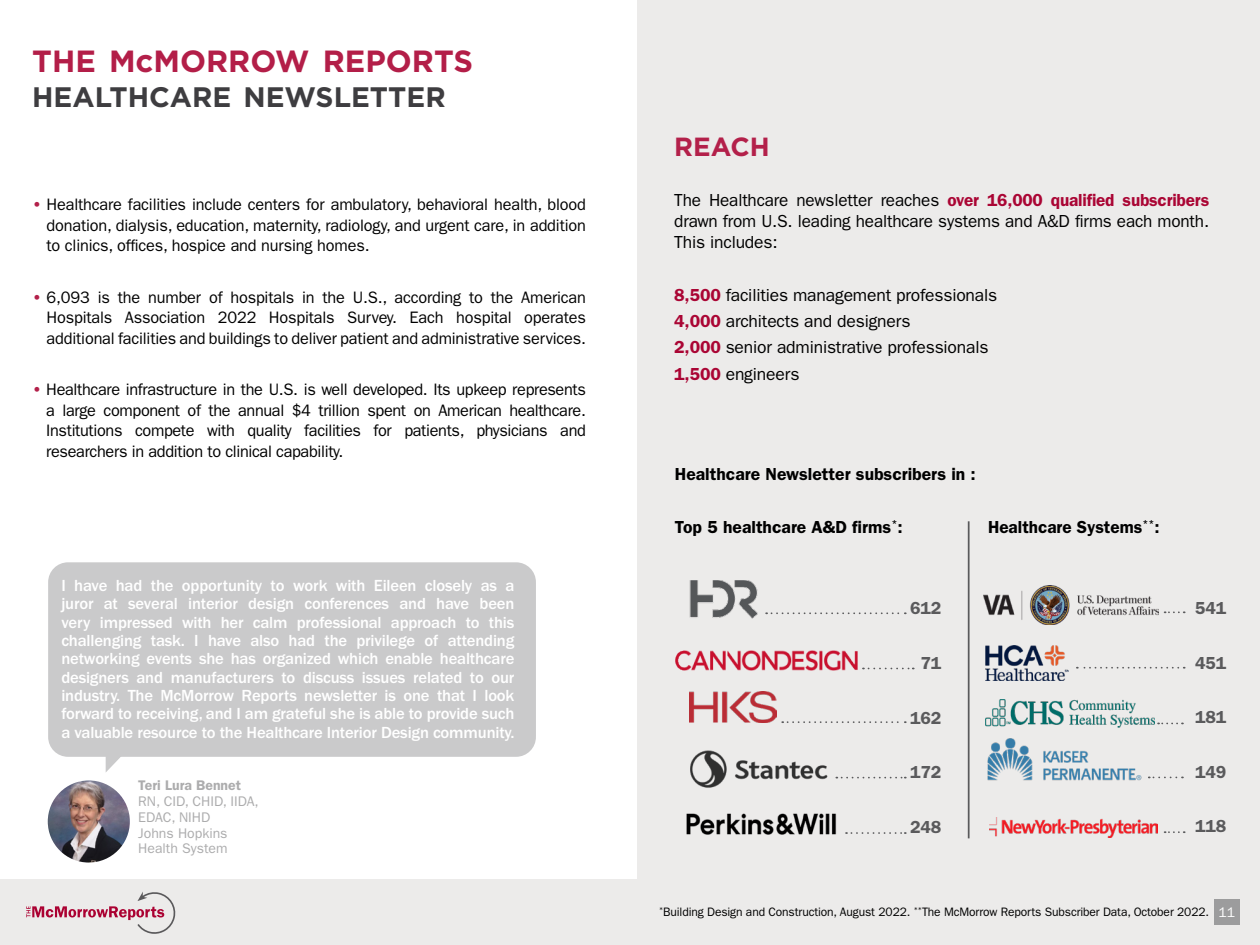
<style>
.page{position:relative;width:1260px;height:945px;background:#fff}
.page>*{position:absolute;margin:0;border:0;box-sizing:border-box;transform-origin:0 0}
.t1{font:700 30.62px "Gotham";color:#b31e48}
.t2{font:700 28.18px "Gotham";color:#3e3d40}
.t3{font:700 26.25px "Gotham";color:#b3204a}
.t4{font:17.5px/26.2px "ITC Franklin Gothic Std";letter-spacing:-.01em;color:#000;text-align:justify}
.t5{font:600 17.5px "ITC Franklin Gothic Std";color:#000}
.t6{font:600 17.5px "ITC Franklin Gothic Std";letter-spacing:-.01em;color:#5a5a5c}
.t7{font:16.62px/20.7px "ITC Franklin Gothic Std";letter-spacing:-.01em;color:#000;text-align:justify}
.t8{font:500 16.62px/18.4px "ITC Franklin Gothic Std";letter-spacing:-.01em;color:#fff;text-align:justify}
.t9{font:14px/15.8px "ITC Franklin Gothic Std";color:#acacad}
.t10{font:600 14px "ITC Franklin Gothic Std";color:#acacad}
.t11{font:14px "ITC Franklin Gothic Std";color:#fff}
.t12{font:12.25px "ITC Franklin Gothic Std";letter-spacing:-.01em;color:#000}
.s1{font-size:31.5px;color:#b3204a}
.s2{font-weight:600;color:#b3204a}
.s3{font-weight:600;color:#aa0534}
</style>
<div class="page">
<div style="left:0;top:879px;width:1260px;height:66px;background:#ecebea"></div>
<svg style="left:26px;top:892px;width:150px;height:42px"></svg>
<div style="left:637px;top:0;width:623px;height:945px;background:#ecebea"></div>
<hr style="left:968px;top:521px;width:2px;height:317px;background:#5a5a5c">
<img style="left:689px;top:581px;width:69px;height:38px">
<img style="left:690px;top:691px;width:86px;height:32px">
<img style="left:687px;top:813px;width:150px;height:22px">
<img style="left:690px;top:750px;width:148px;height:38px">
<img style="left:676px;top:651px;width:181px;height:19px">
<svg style="left:766px;top:612px;width:140px;height:2px"></svg>
<svg style="left:863px;top:668px;width:51px;height:1px"></svg>
<svg style="left:836px;top:777px;width:70px;height:1px"></svg>
<svg style="left:782px;top:721px;width:124px;height:2px"></svg>
<svg style="left:846px;top:832px;width:60px;height:2px"></svg>
<img style="left:987px;top:738px;width:155px;height:43px">
<img style="left:989px;top:817px;width:169px;height:20px">
<img style="left:985px;top:645px;width:83px;height:36px">
<img style="left:985px;top:699px;width:170px;height:29px">
<svg style="left:1149px;top:777px;width:27px;height:1px"></svg>
<svg style="left:1165px;top:611px;width:20px;height:2px"></svg>
<svg style="left:1077px;top:667px;width:101px;height:2px"></svg>
<svg style="left:1158px;top:723px;width:25px;height:1px"></svg>
<svg style="left:1165px;top:831px;width:20px;height:2px"></svg>
<img style="left:983px;top:585px;width:175px;height:39px">
<div style="left:1214px;top:899px;width:26px;height:26px;background:#9c9c9d"></div>
<img style="left:48px;top:780px;width:82px;height:83px;border-radius:41px">
<div style="left:48px;top:562px;width:488px;height:195px;background:#cacacb;border-radius:20px"></div>
<svg style="left:106px;top:757px;width:15px;height:15px"></svg>
<h1 class="t1" style="left:32px;top:41px;width:442px">THE M<span class="s1">c</span>MORROW REPORTS</h1>
<h2 class="t2" style="left:32px;top:79px;width:415px">HEALTHCARE NEWSLETTER</h2>
<p class="t7" style="left:47px;top:194px;width:541px;text-indent:-14px"><span class="s2">•</span> Healthcare facilities include centers for ambulatory, behavioral health, blood donation, dialysis, education, maternity, radiology, and urgent care, in addition to clinics, offices, hospice and nursing homes.</p>
<p class="t7" style="left:47px;top:287px;width:541px;text-indent:-14px"><span class="s2">•</span> 6,093 is the number of hospitals in the U.S., according to the American Hospitals Association 2022 Hospitals Survey. Each hospital operates additional facilities and buildings to deliver patient and administrative services.</p>
<p class="t7" style="left:46px;top:379px;width:541px;text-indent:-14px"><span class="s2">•</span> Healthcare infrastructure in the U.S. is well developed. Its upkeep represents a large component of the annual $4 trillion spent on American healthcare.<br>Institutions compete with quality facilities for patients, physicians and researchers in addition to clinical capability.</p>
<p class="t8" style="left:61px;top:576px;width:455px">I have had the opportunity to work with Eileen closely as a juror at several interior design conferences and have been very impressed with her calm professional approach to this challenging task. I have also had the privilege of attending networking events she has organized which enable healthcare designers and manufacturers to discuss issues related to our industry. The McMorrow Reports newsletter is one that I look forward to receiving, and I am grateful she is able to provide such a valuable resource to the Healthcare Interior Design community.</p>
<p class="t10" style="left:138px;top:777px;width:104px">Teri Lura Bennet</p>
<p class="t9" style="left:138px;top:794px;width:122px">RN, CID, CHID, IIDA,<br>EDAC, NIHD<br>Johns Hopkins<br>Health System</p>
<h3 class="t3" style="left:674px;top:130px;width:97px">REACH</h3>
<p class="t4" style="left:674px;top:190px;width:537px;line-height:21px">The Healthcare newsletter reaches <span class="s3">over 16,000 qualified subscribers </span>drawn from U.S. leading healthcare systems and A&amp;D firms each month.<br>This includes:</p>
<p class="t4" style="left:674px;top:282px;width:325px;text-align:left"><span class="s3">8,500</span> facilities management professionals <span class="s3">4,000</span> architects and designers<br><span class="s3">2,000</span> senior administrative professionals <span class="s3">1,500</span> engineers</p>
<p class="t5" style="left:675px;top:463px;width:303px">Healthcare Newsletter subscribers in :</p>
<p class="t5" style="left:675px;top:517px;width:229px">Top 5 healthcare A&amp;D firms<sup>*</sup>:</p>
<p class="t5" style="left:988px;top:517px;width:173px">Healthcare Systems<sup>**</sup>:</p>
<p class="t6" style="left:910px;top:598px;width:33px">612</p>
<p class="t6" style="left:1195px;top:598px;width:33px">541</p>
<p class="t6" style="left:921px;top:653px;width:22px">71</p>
<p class="t6" style="left:1195px;top:652px;width:33px">451</p>
<p class="t6" style="left:910px;top:707px;width:33px">162</p>
<p class="t6" style="left:1195px;top:707px;width:33px">181</p>
<p class="t6" style="left:910px;top:762px;width:33px">172</p>
<p class="t6" style="left:1195px;top:762px;width:33px">149</p>
<p class="t6" style="left:910px;top:816px;width:33px">248</p>
<p class="t6" style="left:1195px;top:816px;width:33px">118</p>
<p class="t12" style="left:659px;top:905px;width:552px"><sup>*</sup>Building Design and Construction, August 2022. <sup>**</sup>The McMorrow Reports Subscriber Data, October 2022.</p>
<p class="t11" style="left:1218px;top:904px;width:18px">11</p>
</div>
